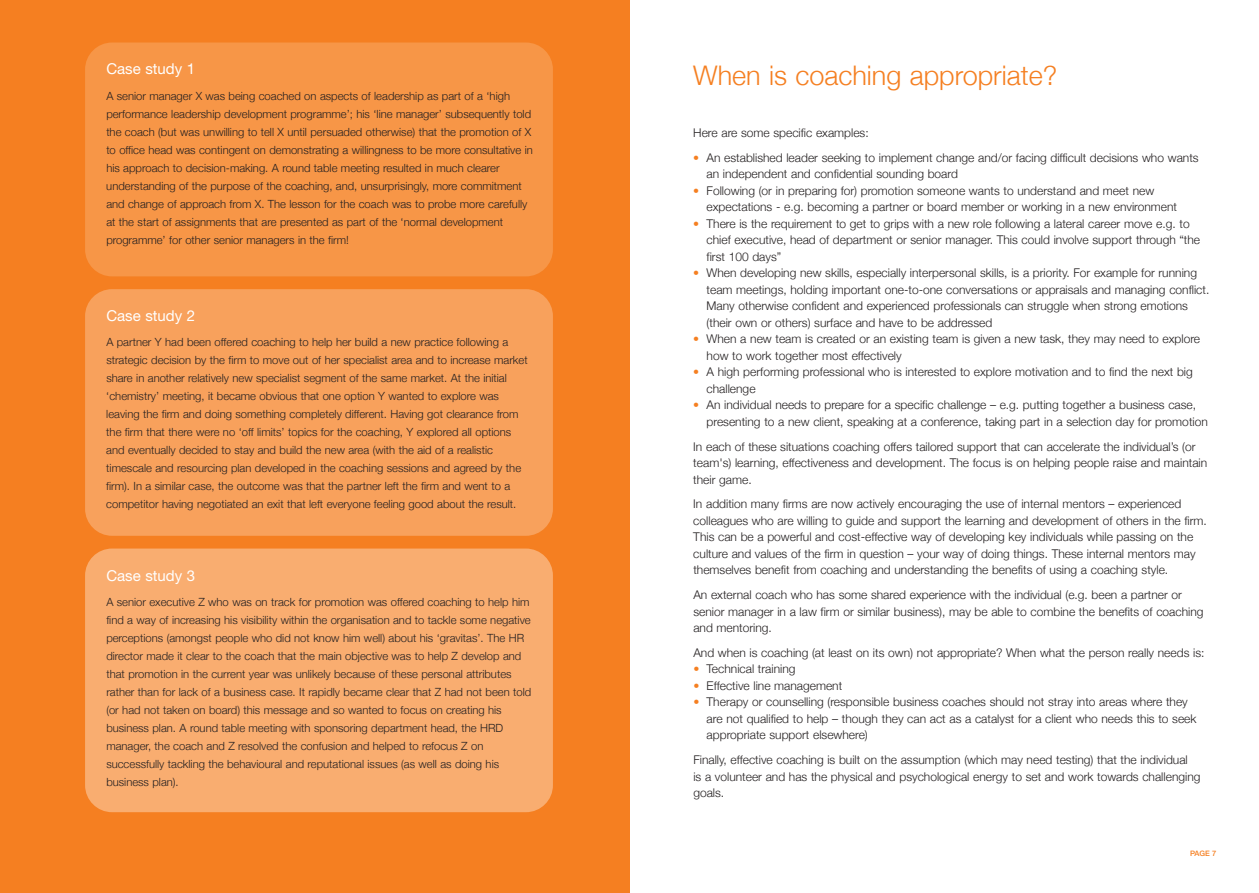
<style>
.page{position:relative;width:1259px;height:893px;background:#fff}
.page>*{position:absolute;margin:0;border:0;box-sizing:border-box;transform-origin:0 0}
.t1{font:300 27px "Helvetica Neue";color:#f57f21}
.t2{font:15px "Helvetica Neue";color:#fff}
.t3{font:300 12px/16.5px "Helvetica Neue";color:#231f20}
.t4{font:300 11.25px/18px "Helvetica Neue";color:#231f20}
.t5{font:500 7.5px "Helvetica Neue";color:#f57f21}
.s1{color:#f57f21}
</style>
<div class="page">
<div style="left:0;top:0;width:629px;height:893px;background:#f57f21"></div>
<div style="left:85px;top:43px;width:468px;height:233px;background:#f79647;border-radius:27px"></div>
<div style="left:85px;top:289px;width:468px;height:247px;background:#f8a15c;border-radius:27px"></div>
<div style="left:85px;top:549px;width:468px;height:263px;background:#f9ad70;border-radius:27px"></div>
<p class="t2" style="left:106px;top:64px;width:90px">Case study 1</p>
<p class="t4" style="left:106px;top:86px;width:428px">A senior manager X was being coached on aspects of leadership as part of a ‘high performance leadership development programme’; his ‘line manager’ subsequently told the coach (but was unwilling to tell X until persuaded otherwise) that the promotion of X to office head was contingent on demonstrating a willingness to be more consultative in his approach to decision-making. A round table meeting resulted in much clearer understanding of the purpose of the coaching, and, unsurprisingly, more commitment and change of approach from X. The lesson for the coach was to probe more carefully at the start of assignments that are presented as part of the ‘normal development programme’ for other senior managers in the firm!</p>
<p class="t2" style="left:106px;top:310px;width:90px">Case study 2</p>
<p class="t4" style="left:106px;top:333px;width:423px">A partner Y had been offered coaching to help her build a new practice following a strategic decision by the firm to move out of her specialist area and to increase market share in another relatively new specialist segment of the same market. At the initial ‘chemistry’ meeting, it became obvious that one option Y wanted to explore was leaving the firm and doing something completely different. Having got clearance from the firm that there were no ‘off limits’ topics for the coaching, Y explored all options and eventually decided to stay and build the new area (with the aid of a realistic timescale and resourcing plan developed in the coaching sessions and agreed by the firm). In a similar case, the outcome was that the partner left the firm and went to a competitor having negotiated an exit that left everyone feeling good about the result.</p>
<p class="t2" style="left:106px;top:570px;width:90px">Case study 3</p>
<p class="t4" style="left:106px;top:592px;width:426px">A senior executive Z who was on track for promotion was offered coaching to help him find a way of increasing his visibility within the organisation and to tackle some negative perceptions (amongst people who did not know him well) about his ‘gravitas’. The HR director made it clear to the coach that the main objective was to help Z develop and that promotion in the current year was unlikely because of these personal attributes rather than for lack of a business case. It rapidly became clear that Z had not been told (or had not taken on board) this message and so wanted to focus on creating his business plan. A round table meeting with sponsoring department head, the HRD manager, the coach and Z resolved the confusion and helped to refocus Z on successfully tackling the behavioural and reputational issues (as well as doing his business plan).</p>
<h1 class="t1" style="left:693px;top:59px;width:365px">When is coaching appropriate?</h1>
<p class="t3" style="left:693px;top:124px;width:177px">Here are some specific examples:</p>
<p class="t3" style="left:706px;top:149px;width:493px;text-indent:-13px"><span class="s1">•</span> An established leader seeking to implement change and/or facing difficult decisions who wants an independent and confidential sounding board</p>
<p class="t3" style="left:706px;top:182px;width:472px;text-indent:-13px"><span class="s1">•</span> Following (or in preparing for) promotion someone wants to understand and meet new expectations - e.g. becoming a partner or board member or working in a new environment</p>
<p class="t3" style="left:706px;top:215px;width:495px;text-indent:-13px"><span class="s1">•</span> There is the requirement to get to grips with a new role following a lateral career move e.g. to chief executive, head of department or senior manager. This could involve support through “the first 100 days”</p>
<p class="t3" style="left:706px;top:265px;width:504px;text-indent:-13px"><span class="s1">•</span> When developing new skills, especially interpersonal skills, is a priority. For example for running team meetings, holding important one-to-one conversations or appraisals and managing conflict.<br>Many otherwise confident and experienced professionals can struggle when strong emotions (their own or others) surface and have to be addressed</p>
<p class="t3" style="left:706px;top:331px;width:495px;text-indent:-13px"><span class="s1">•</span> When a new team is created or an existing team is given a new task, they may need to explore how to work together most effectively</p>
<p class="t3" style="left:706px;top:364px;width:487px;text-indent:-13px"><span class="s1">•</span> A high performing professional who is interested to explore motivation and to find the next big challenge</p>
<p class="t3" style="left:706px;top:397px;width:503px;text-indent:-13px"><span class="s1">•</span> An individual needs to prepare for a specific challenge – e.g. putting together a business case, presenting to a new client, speaking at a conference, taking part in a selection day for promotion</p>
<p class="t3" style="left:693px;top:438px;width:515px">In each of these situations coaching offers tailored support that can accelerate the individual’s (or team's) learning, effectiveness and development. The focus is on helping people raise and maintain their game.</p>
<p class="t3" style="left:693px;top:496px;width:515px">In addition many firms are now actively encouraging the use of internal mentors – experienced colleagues who are willing to guide and support the learning and development of others in the firm.<br>This can be a powerful and cost-effective way of developing key individuals while passing on the culture and values of the firm in question – your way of doing things. These internal mentors may themselves benefit from coaching and understanding the benefits of using a coaching style.</p>
<p class="t3" style="left:693px;top:586px;width:512px">An external coach who has some shared experience with the individual (e.g. been a partner or senior manager in a law firm or similar business), may be able to combine the benefits of coaching and mentoring.</p>
<p class="t3" style="left:693px;top:644px;width:512px">And when is coaching (at least on its own) not appropriate? When what the person really needs is:</p>
<p class="t3" style="left:693px;top:661px;width:104px"><span class="s1">•</span> Technical training</p>
<p class="t3" style="left:693px;top:677px;width:150px"><span class="s1">•</span> Effective line management</p>
<p class="t3" style="left:706px;top:694px;width:491px;text-indent:-13px"><span class="s1">•</span> Therapy or counselling (responsible business coaches should not stray into areas where they are not qualified to help – though they can act as a catalyst for a client who needs this to seek appropriate support elsewhere)</p>
<p class="t3" style="left:693px;top:751px;width:508px">Finally, effective coaching is built on the assumption (which may need testing) that the individual<br>is a volunteer and has the physical and psychological energy to set and work towards challenging goals.</p>
<p class="t5" style="left:1190px;top:850px;width:28px">PAGE 7</p>
</div>
